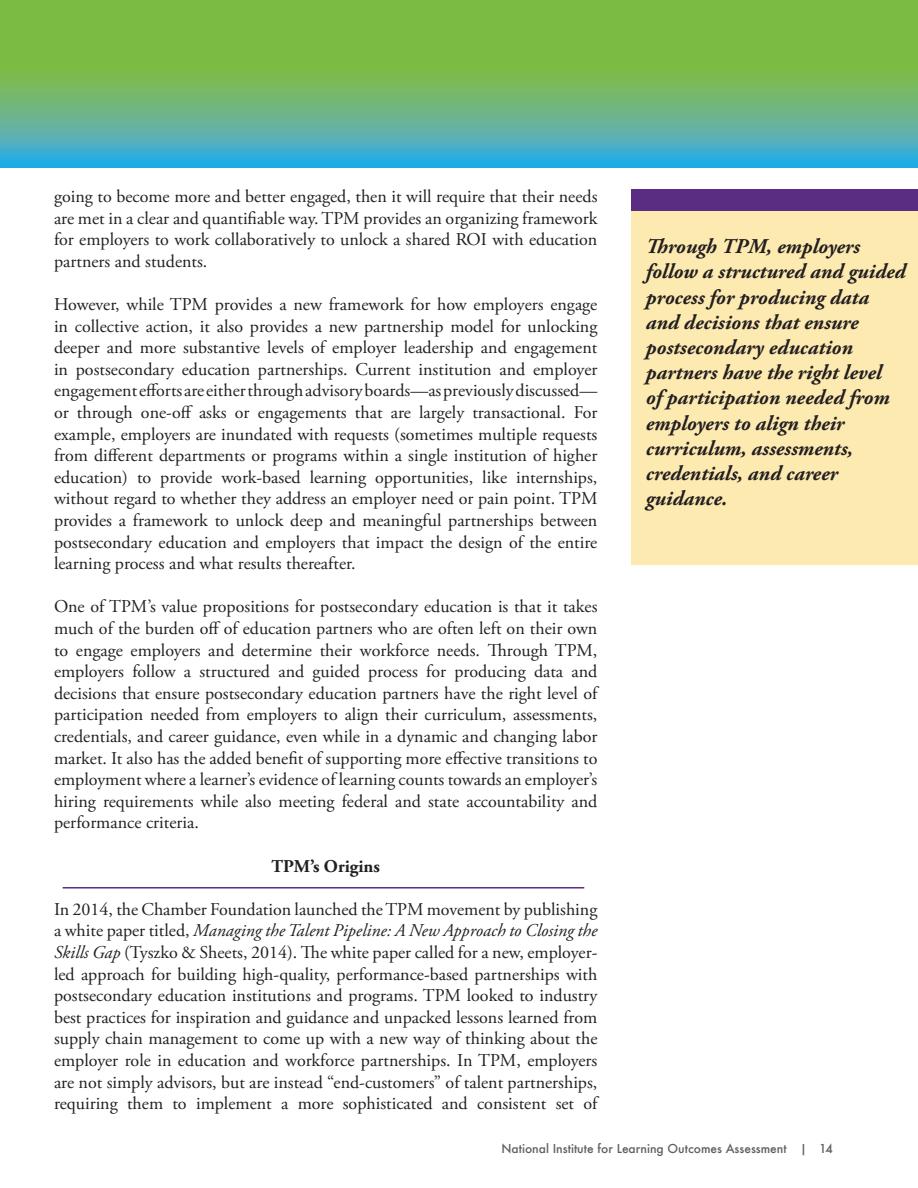
<style>
.page{position:relative;width:918px;height:1188px;background:#fff}
.page>*{position:absolute;margin:0;border:0;box-sizing:border-box;transform-origin:0 0}
.t1{font:italic 700 21px/25.2px "Adobe Garamond Pro";color:#231f20}
.t2{font:18px/21.6px "Adobe Garamond Pro";color:#231f20;text-align:justify}
.t3{font:700 18px "Adobe Garamond Pro";color:#231f20}
.t4{font:500 12px "Futura";color:#5f6062}
.s1{font-style:italic}
</style>
<div class="page">
<div style="left:631px;top:204px;width:287px;height:361px;background:#fdeab0"></div>
<div style="left:631px;top:189px;width:287px;height:22px;background:#5a2c82"></div>
<svg style="left:0;top:0;width:918px;height:167px;background:#6bb671"></svg>
<hr style="left:63px;top:887px;width:521px;height:2px;background:#5a2c82">
<p class="t2" style="left:54px;top:186px;width:545px">going to become more and better engaged, then it will require that their needs are met in a clear and quantifiable way. TPM provides an organizing framework for employers to work collaboratively to unlock a shared ROI with education partners and students.</p>
<p class="t2" style="left:54px;top:294px;width:545px">However, while TPM provides a new framework for how employers engage in collective action, it also provides a new partnership model for unlocking deeper and more substantive levels of employer leadership and engagement in postsecondary education partnerships. Current institution and employer engagement efforts are either through advisory boards—as previously discussed— or through one-off asks or engagements that are largely transactional. For example, employers are inundated with requests (sometimes multiple requests from different departments or programs within a single institution of higher education) to provide work-based learning opportunities, like internships, without regard to whether they address an employer need or pain point. TPM provides a framework to unlock deep and meaningful partnerships between postsecondary education and employers that impact the design of the entire learning process and what results thereafter.</p>
<p class="t2" style="left:54px;top:597px;width:545px">One of TPM’s value propositions for postsecondary education is that it takes much of the burden off of education partners who are often left on their own to engage employers and determine their workforce needs. Through TPM, employers follow a structured and guided process for producing data and decisions that ensure postsecondary education partners have the right level of participation needed from employers to align their curriculum, assessments, credentials, and career guidance, even while in a dynamic and changing labor market. It also has the added benefit of supporting more effective transitions to employment where a learner’s evidence of learning counts towards an employer’s hiring requirements while also meeting federal and state accountability and performance criteria.</p>
<p class="t3" style="left:271px;top:855px;width:110px">TPM’s Origins</p>
<p class="t2" style="left:54px;top:899px;width:545px">In 2014, the Chamber Foundation launched the TPM movement by publishing a white paper titled, <span class="s1">Managing the Talent Pipeline: A New Approach to Closing the Skills Gap</span> (Tyszko &amp; Sheets, 2014). The white paper called for a new, employer&shy;led approach for building high-quality, performance-based partnerships with postsecondary education institutions and programs. TPM looked to industry best practices for inspiration and guidance and unpacked lessons learned from supply chain management to come up with a new way of thinking about the employer role in education and workforce partnerships. In TPM, employers are not simply advisors, but are instead “end-customers” of talent partnerships, requiring them to implement a more sophisticated and consistent set of</p>
<p class="t1" style="left:646px;top:234px;width:261px">Through TPM, employers follow a structured and guided process for producing data and decisions that ensure postsecondary education partners have the right level<br>of participation needed from employers to align their curriculum, assessments, credentials, and career guidance.</p>
<p class="t4" style="left:501px;top:1140px;width:333px">National Institute for Learning Outcomes Assessment | 14</p>
</div>
